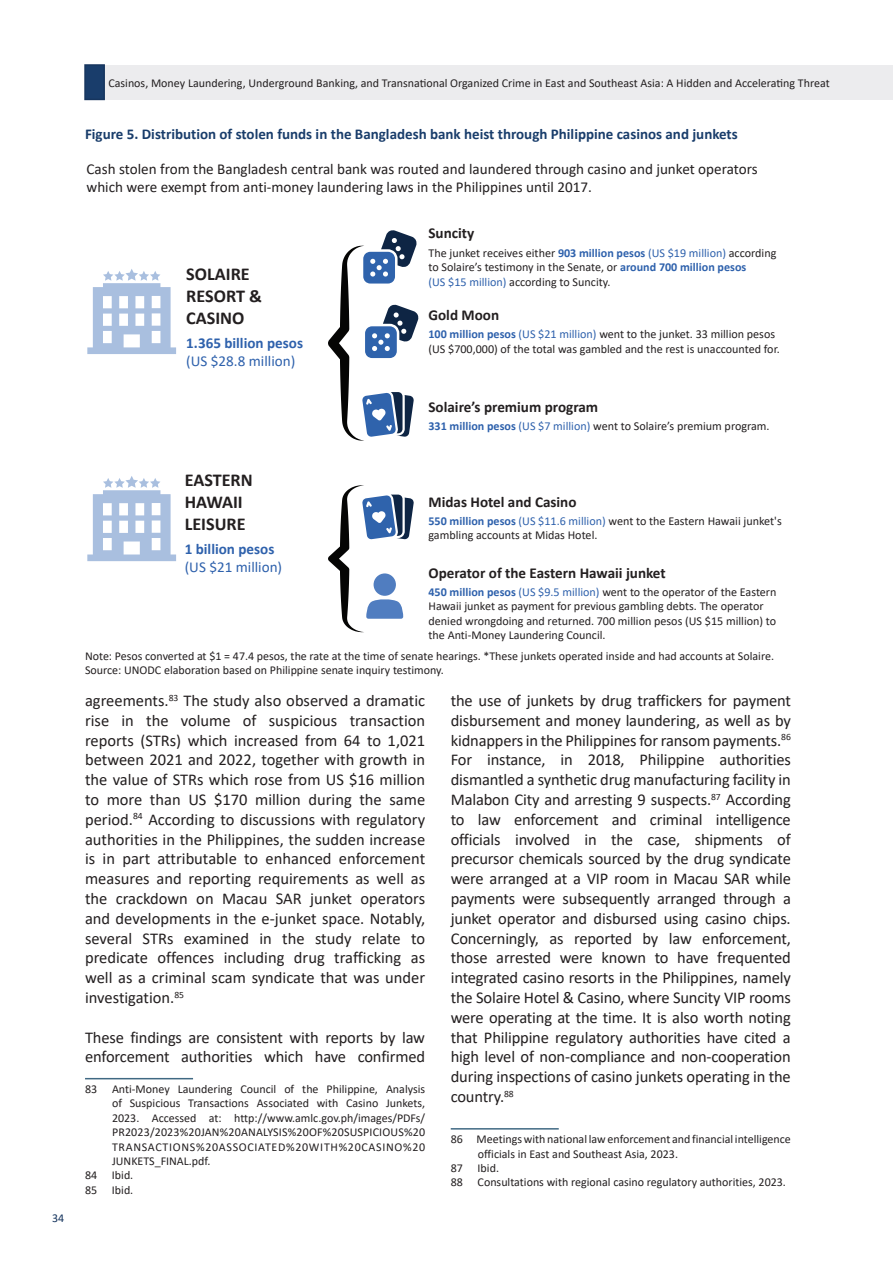
<style>
.page{position:relative;width:893px;height:1263px;background:#fff}
.page>*{position:absolute;margin:0;border:0;box-sizing:border-box;transform-origin:0 0}
.t1{font:700 18.15px/21.8px "Calibri";color:#231f20}
.t2{font:16.5px/19.8px "Calibri";letter-spacing:-.01em;color:#231f20;text-align:justify}
.t3{font:15.15px/18.1px "Calibri";color:#231f20}
.t4{font:700 15.15px "Calibri";color:#231f20}
.t5{font:700 15.15px "Calibri";color:#2e61ac}
.t6{font:15.15px "Calibri";color:#2e61ac}
.t7{font:700 15px "Calibri";color:#193d6b}
.t8{font:12.15px/14.5px "Calibri";color:#231f20}
.t9{font:12px/14.4px "Calibri";color:#231f20}
.t10{font:12px "Calibri";letter-spacing:.055em;color:#231f20}
.t11{font:12px "Calibri";color:#16355e}
.s1{font-weight:700;color:#2e61ac}
.s2{color:#2e61ac}
</style>
<div class="page">
<div style="left:104px;top:65px;width:789px;height:34px;background:#ececee"></div>
<div style="left:84px;top:64px;width:21px;height:36px;background:#193d6b;border:2px solid #16355e"></div>
<hr style="left:85px;top:1078px;width:108px;height:1px;background:#406983">
<hr style="left:451px;top:1128px;width:108px;height:1px;background:#406983">
<svg style="left:87px;top:269px;width:89px;height:85px"></svg>
<svg style="left:87px;top:476px;width:89px;height:85px"></svg>
<svg style="left:328px;top:230px;width:91px;height:211px"></svg>
<svg style="left:328px;top:485px;width:86px;height:147px"></svg>
<p class="t11" style="left:52px;top:1210px;width:14px">34</p>
<p class="t9" style="left:108px;top:75px;width:723px">Casinos, Money Laundering, Underground Banking, and Transnational Organized Crime in East and Southeast Asia: A Hidden and Accelerating Threat</p>
<p class="t7" style="left:85px;top:123px;width:654px">Figure 5. Distribution of stolen funds in the Bangladesh bank heist through Philippine casinos and junkets</p>
<p class="t3" style="left:87px;top:160px;width:672px">Cash stolen from the Bangladesh central bank was routed and laundered through casino and junket operators which were exempt from anti-money laundering laws in the Philippines until 2017.</p>
<p class="t1" style="left:186px;top:263px;width:77px">SOLAIRE<br>RESORT &amp;<br>CASINO</p>
<p class="t5" style="left:186px;top:332px;width:118px">1.365 billion pesos</p>
<p class="t6" style="left:186px;top:351px;width:110px">(US $28.8 million)</p>
<p class="t4" style="left:428px;top:223px;width:47px">Suncity</p>
<p class="t8" style="left:428px;top:245px;width:349px">The junket receives either <span class="s1">903 million pesos</span> <span class="s2">(US $19 million)</span> according to Solaire’s testimony in the Senate, or <span class="s1">around 700 million pesos<br></span><span class="s2">(US $15 million)</span> according to Suncity.</p>
<p class="t4" style="left:428px;top:304px;width:72px">Gold Moon</p>
<p class="t8" style="left:428px;top:327px;width:353px"><span class="s1">100 million pesos</span> <span class="s2">(US $21 million)</span> went to the junket. 33 million pesos (US $700,000) of the total was gambled and the rest is unaccounted for.</p>
<p class="t4" style="left:428px;top:396px;width:171px">Solaire’s premium program</p>
<p class="t8" style="left:428px;top:418px;width:343px"><span class="s1">331 million pesos</span> <span class="s2">(US $7 million)</span> went to Solaire’s premium program.</p>
<p class="t1" style="left:185px;top:469px;width:70px">EASTERN<br>HAWAII<br>LEISURE</p>
<p class="t5" style="left:185px;top:538px;width:91px">1 billion pesos</p>
<p class="t6" style="left:185px;top:556px;width:99px">(US $21 million)</p>
<p class="t4" style="left:428px;top:491px;width:150px">Midas Hotel and Casino</p>
<p class="t8" style="left:428px;top:513px;width:355px"><span class="s1">550 million pesos</span> <span class="s2">(US $11.6 million)</span> went to the Eastern Hawaii junket's gambling accounts at Midas Hotel.</p>
<p class="t4" style="left:428px;top:562px;width:239px">Operator of the Eastern Hawaii junket</p>
<p class="t8" style="left:428px;top:584px;width:349px"><span class="s1">450 million pesos</span> <span class="s2">(US $9.5 million)</span> went to the operator of the Eastern Hawaii junket as payment for previous gambling debts. The operator denied wrongdoing and returned. 700 million pesos (US $15 million) to the Anti-Money Laundering Council.</p>
<p class="t9" style="left:85px;top:648px;width:690px">Note: Pesos converted at $1 = 47.4 pesos, the rate at the time of senate hearings. *These junkets operated inside and had accounts at Solaire.<br>Source: UNODC elaboration based on Philippine senate inquiry testimony.</p>
<p class="t2" style="left:85px;top:690px;width:342px">agreements.<sup>83</sup> The study also observed a dramatic rise in the volume of suspicious transaction reports (STRs) which increased from 64 to 1,021 between 2021 and 2022, together with growth in the value of STRs which rose from US $16 million to more than US $170 million during the same period.<sup>84</sup> According to discussions with regulatory authorities in the Philippines, the sudden increase is in part attributable to enhanced enforcement measures and reporting requirements as well as the crackdown on Macau SAR junket operators and developments in the e-junket space. Notably, several STRs examined in the study relate to predicate offences including drug trafficking as well as a criminal scam syndicate that was under investigation.<sup>85</sup></p>
<p class="t2" style="left:85px;top:1027px;width:342px">These findings are consistent with reports by law enforcement authorities which have confirmed</p>
<p class="t9" style="left:85px;top:1081px;width:342px">83 Anti-Money Laundering Council of the Philippine, Analysis</p>
<p class="t9" style="left:112px;top:1096px;width:315px">of Suspicious Transactions Associated with Casino Junkets,</p>
<p class="t9" style="left:112px;top:1110px;width:315px">2023. Accessed at: http://www.amlc.gov.ph/images/PDFs/</p>
<p class="t9" style="left:112px;top:1125px;width:315px">PR2023/2023%20JAN%20ANALYSIS%20OF%20SUSPICIOUS%20</p>
<p class="t10" style="left:112px;top:1138px;width:315px">TRANSACTIONS%20ASSOCIATED%20WITH%20CASINO%20</p>
<p class="t9" style="left:112px;top:1153px;width:100px">JUNKETS_FINAL.pdf.</p>
<p class="t9" style="left:85px;top:1168px;width:50px">84 Ibid.</p>
<p class="t9" style="left:85px;top:1182px;width:50px">85 Ibid.</p>
<p class="t2" style="left:451px;top:690px;width:342px">the use of junkets by drug traffickers for payment disbursement and money laundering, as well as by kidnappers in the Philippines for ransom payments.<sup>86<br></sup>For instance, in 2018, Philippine authorities dismantled a synthetic drug manufacturing facility in Malabon City and arresting 9 suspects.<sup>87</sup> According to law enforcement and criminal intelligence officials involved in the case, shipments of precursor chemicals sourced by the drug syndicate were arranged at a VIP room in Macau SAR while payments were subsequently arranged through a junket operator and disbursed using casino chips.<br>Concerningly, as reported by law enforcement, those arrested were known to have frequented integrated casino resorts in the Philippines, namely the Solaire Hotel &amp; Casino, where Suncity VIP rooms were operating at the time. It is also worth noting that Philippine regulatory authorities have cited a high level of non-compliance and non-cooperation during inspections of casino junkets operating in the country.<sup>88</sup></p>
<p class="t9" style="left:451px;top:1132px;width:342px">86 Meetings with national law enforcement and financial intelligence</p>
<p class="t9" style="left:478px;top:1146px;width:202px">officials in East and Southeast Asia, 2023.</p>
<p class="t9" style="left:451px;top:1160px;width:50px">87 Ibid.</p>
<p class="t9" style="left:451px;top:1175px;width:337px">88 Consultations with regional casino regulatory authorities, 2023.</p>
</div>
